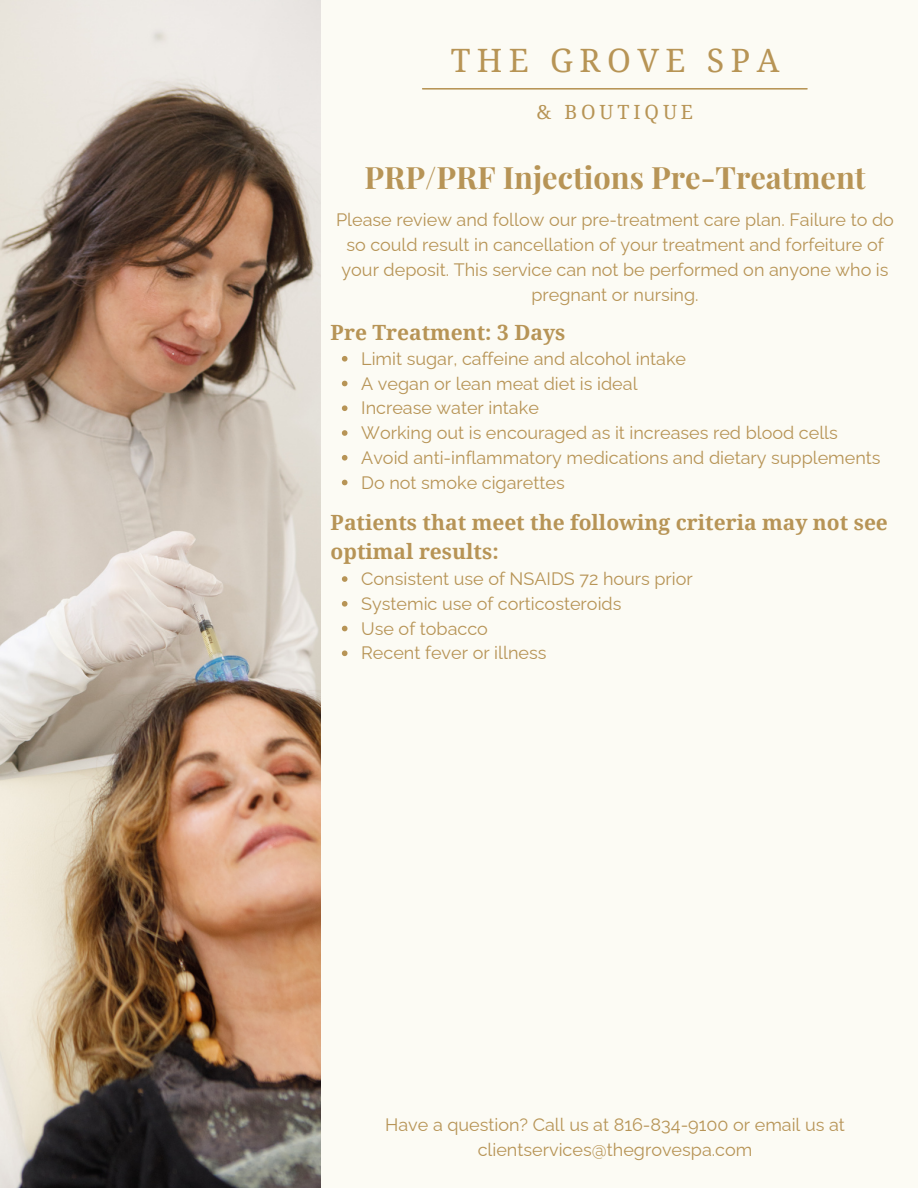
<style>
.page{position:relative;width:918px;height:1188px;background:#fcfbf4}
.page>*{position:absolute;margin:0;border:0;box-sizing:border-box;transform-origin:0 0}
.t1{font:32.25px "Noto Serif";letter-spacing:.2em;color:#b79455}
.t2{font:700 30.75px "Playfair Display";color:#b79456}
.t3{font:700 21px/29.2px "Noto Serif";color:#b79456}
.t4{font:19.65px "Noto Serif";letter-spacing:.2em;color:#b79455}
.t5{font:18px/24.8px "Raleway";color:#b79456;text-align:center}
</style>
<div class="page">
<hr style="left:423px;top:88px;width:384px;height:2px;background:#b79455">
<img style="left:0;top:0;width:321px;height:1188px">
<svg style="left:342px;top:356px;width:6px;height:6px"></svg>
<svg style="left:342px;top:381px;width:6px;height:5px"></svg>
<svg style="left:342px;top:405px;width:6px;height:6px"></svg>
<svg style="left:342px;top:430px;width:6px;height:6px"></svg>
<svg style="left:342px;top:455px;width:6px;height:6px"></svg>
<svg style="left:342px;top:480px;width:6px;height:5px"></svg>
<svg style="left:342px;top:576px;width:6px;height:6px"></svg>
<svg style="left:342px;top:601px;width:6px;height:6px"></svg>
<svg style="left:342px;top:626px;width:6px;height:5px"></svg>
<svg style="left:342px;top:650px;width:6px;height:6px"></svg>
<h1 class="t1" style="left:451px;top:38px;width:330px">THE GROVE SPA</h1>
<p class="t4" style="left:537px;top:98px;width:158px">&amp; BOUTIQUE</p>
<h2 class="t2" style="left:364px;top:156px;width:503px">PRP/PRF Injections Pre-Treatment</h2>
<p class="t5" style="left:336px;top:208px;width:559px">Please review and follow our pre-treatment care plan. Failure to do so could result in cancellation of your treatment and forfeiture of your deposit. This service can not be performed on anyone who is pregnant or nursing.</p>
<h3 class="t3" style="left:331px;top:317px;width:236px">Pre Treatment: 3 Days</h3>
<p class="t5" style="left:361px;top:346px;width:326px">Limit sugar, caffeine and alcohol intake</p>
<p class="t5" style="left:361px;top:371px;width:278px">A vegan or lean meat diet is ideal</p>
<p class="t5" style="left:361px;top:396px;width:179px">Increase water intake</p>
<p class="t5" style="left:361px;top:420px;width:478px">Working out is encouraged as it increases red blood cells</p>
<p class="t5" style="left:361px;top:445px;width:521px">Avoid anti-inflammatory medications and dietary supplements</p>
<p class="t5" style="left:361px;top:470px;width:205px">Do not smoke cigarettes</p>
<p class="t3" style="left:331px;top:507px;width:559px">Patients that meet the following criteria may not see optimal results:</p>
<p class="t5" style="left:361px;top:567px;width:333px">Consistent use of NSAIDS 72 hours prior</p>
<p class="t5" style="left:361px;top:591px;width:262px">Systemic use of corticosteroids</p>
<p class="t5" style="left:361px;top:616px;width:128px">Use of tobacco</p>
<p class="t5" style="left:361px;top:641px;width:187px">Recent fever or illness</p>
<h3 class="t5" style="left:385px;top:1112px;width:461px">Have a question? Call us at 816-834-9100 or email us at clientservices@thegrovespa.com</h3>
</div>
